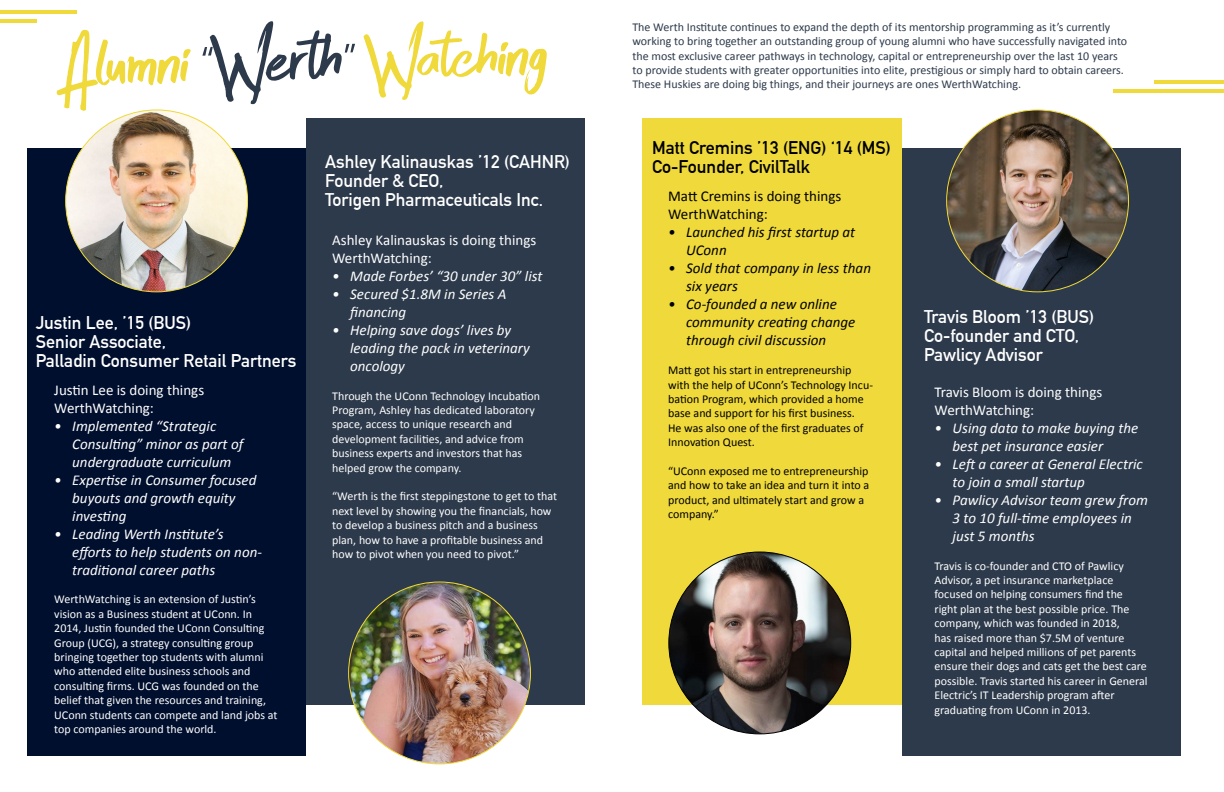
<style>
.page{position:relative;width:1224px;height:792px;background:#fff}
.page>*{position:absolute;margin:0;border:0;box-sizing:border-box;transform-origin:0 0}
.t1{font:56.6px "Skytreeone";color:#efd93b}
.t2{font:700 18px/19px "DIN Alternate";color:#fff}
.t3{font:700 18px/19px "DIN Alternate";color:#000}
.t4{font:italic 15px/18px "Calibri";color:#fff}
.t5{font:italic 15px/18px "Calibri";color:#000}
.t6{font:15px/18px "Calibri";color:#fff}
.t7{font:15px/18px "Calibri";color:#000}
.t8{font:12px/14.4px "Calibri";color:#fff}
.t9{font:12px/14.4px "Calibri";color:#2d3a4b}
.t10{font:12px/14.4px "Calibri";color:#000}
.s1{font-family:"Museo Sans 100";color:#2d3a4b}
.s2{font-size:59.9px;color:#2d3a4b}
</style>
<div class="page">
<div style="left:27px;top:148px;width:279px;height:607px;background:#010f2e"></div>
<div style="left:306px;top:118px;width:279px;height:587px;background:#2d3a4b"></div>
<div style="left:902px;top:148px;width:279px;height:607px;background:#2d3a4b"></div>
<div style="left:642px;top:118px;width:260px;height:587px;background:#efd93b"></div>
<img style="left:66px;top:110px;width:182px;height:182px;border-radius:91px">
<img style="left:349px;top:582px;width:181px;height:182px;border-radius:91px">
<img style="left:947px;top:110px;width:182px;height:182px;border-radius:91px">
<img style="left:669px;top:552px;width:182px;height:182px;border-radius:91px">
<hr style="left:0;top:10px;width:77px;height:4px;background:#efd93b">
<hr style="left:0;top:19px;width:37px;height:3px;background:#efd93b">
<hr style="left:1155px;top:80px;width:69px;height:4px;background:#efd93b">
<hr style="left:1113px;top:89px;width:111px;height:4px;background:#efd93b">
<h1 class="t1" style="left:59px;top:36px;width:489px;rotate:-1deg">Alumni <span class="s1">“</span><span class="s2">Werth</span><span class="s1">”</span> Watching</h1>
<h2 class="t2" style="left:36px;top:312px;width:262px">Justin Lee, ’15 (BUS)<br>Senior Associate,<br>Palladin Consumer Retail Partners</h2>
<p class="t6" style="left:54px;top:380px;width:151px">Justin Lee is doing things<br>WerthWatching:</p>
<p class="t4" style="left:72px;top:416px;width:173px;text-indent:-18px">• Implemented “Strategic<br>Consulting” minor as part of undergraduate curriculum</p>
<p class="t4" style="left:72px;top:470px;width:186px;text-indent:-18px">• Expertise in Consumer focused buyouts and growth equity investing</p>
<p class="t4" style="left:72px;top:524px;width:191px;text-indent:-18px">• Leading Werth Institute’s efforts to help students on non&shy;traditional career paths</p>
<p class="t8" style="left:54px;top:592px;width:225px">WerthWatching is an extension of Justin’s vision as a Business student at UConn. In 2014, Justin founded the UConn Consulting Group (UCG), a strategy consulting group bringing together top students with alumni who attended elite business schools and consulting firms. UCG was founded on the belief that given the resources and training, UConn students can compete and land jobs at top companies around the world.</p>
<h2 class="t2" style="left:325px;top:151px;width:246px">Ashley Kalinauskas ’12 (CAHNR)<br>Founder &amp; CEO,<br>Torigen Pharmaceuticals Inc.</h2>
<p class="t6" style="left:332px;top:231px;width:206px">Ashley Kalinauskas is doing things<br>WerthWatching:</p>
<p class="t4" style="left:332px;top:266px;width:212px">• Made Forbes’ “30 under 30” list</p>
<p class="t4" style="left:350px;top:284px;width:158px;text-indent:-18px">• Secured $1.8M in Series A financing</p>
<p class="t4" style="left:350px;top:320px;width:181px;text-indent:-18px">• Helping save dogs’ lives by leading the pack in veterinary oncology</p>
<p class="t8" style="left:332px;top:388px;width:209px">Through the UConn Technology Incubation Program, Ashley has dedicated laboratory space, access to unique research and development facilities, and advice from business experts and investors that has helped grow the company.</p>
<p class="t8" style="left:332px;top:489px;width:226px">“Werth is the first steppingstone to get to that next level by showing you the financials, how to develop a business pitch and a business plan, how to have a profitable business and how to pivot when you need to pivot.”</p>
<p class="t9" style="left:632px;top:19px;width:496px">The Werth Institute continues to expand the depth of its mentorship programming as it’s currently working to bring together an outstanding group of young alumni who have successfully navigated into the most exclusive career pathways in technology, capital or entrepreneurship over the last 10 years to provide students with greater opportunities into elite, prestigious or simply hard to obtain careers.</p>
<p class="t9" style="left:632px;top:77px;width:390px">These Huskies are doing big things, and their journeys are ones WerthWatching.</p>
<h2 class="t3" style="left:652px;top:136px;width:240px">Matt Cremins ʼ13 (ENG) ‘14 (MS)<br>Co-Founder, CivilTalk</h2>
<p class="t7" style="left:668px;top:187px;width:175px">Matt Cremins is doing things<br>WerthWatching:</p>
<p class="t5" style="left:686px;top:223px;width:171px;text-indent:-18px">• Launched his first startup at<br>UConn</p>
<p class="t5" style="left:686px;top:259px;width:186px;text-indent:-18px">• Sold that company in less than six years</p>
<p class="t5" style="left:686px;top:295px;width:171px;text-indent:-18px">• Co-founded a new online community creating change through civil discussion</p>
<p class="t10" style="left:668px;top:363px;width:206px">Matt got his start in entrepreneurship with the help of UConn’s Technology Incu&shy;bation Program, which provided a home base and support for his first business.<br>He was also one of the first graduates of Innovation Quest.</p>
<p class="t10" style="left:668px;top:463px;width:203px">“UConn exposed me to entrepreneurship and how to take an idea and turn it into a product, and ultimately start and grow a company.”</p>
<h2 class="t2" style="left:924px;top:306px;width:172px">Travis Bloom ’13 (BUS)<br>Co-founder and CTO,<br>Pawlicy Advisor</h2>
<p class="t6" style="left:935px;top:382px;width:169px">Travis Bloom is doing things<br>WerthWatching:</p>
<p class="t4" style="left:953px;top:418px;width:187px;text-indent:-18px">• Using data to make buying the best pet insurance easier</p>
<p class="t4" style="left:953px;top:454px;width:192px;text-indent:-18px">• Left a career at General Electric to join a small startup</p>
<p class="t4" style="left:953px;top:490px;width:197px;text-indent:-18px">• Pawlicy Advisor team grew from<br>3 to 10 full-time employees in just 5 months</p>
<p class="t8" style="left:935px;top:558px;width:215px">Travis is co-founder and CTO of Pawlicy Advisor, a pet insurance marketplace focused on helping consumers find the right plan at the best possible price. The company, which was founded in 2018,<br>has raised more than $7.5M of venture capital and helped millions of pet parents ensure their dogs and cats get the best care possible. Travis started his career in General Electric’s IT Leadership program after graduating from UConn in 2013.</p>
</div>
